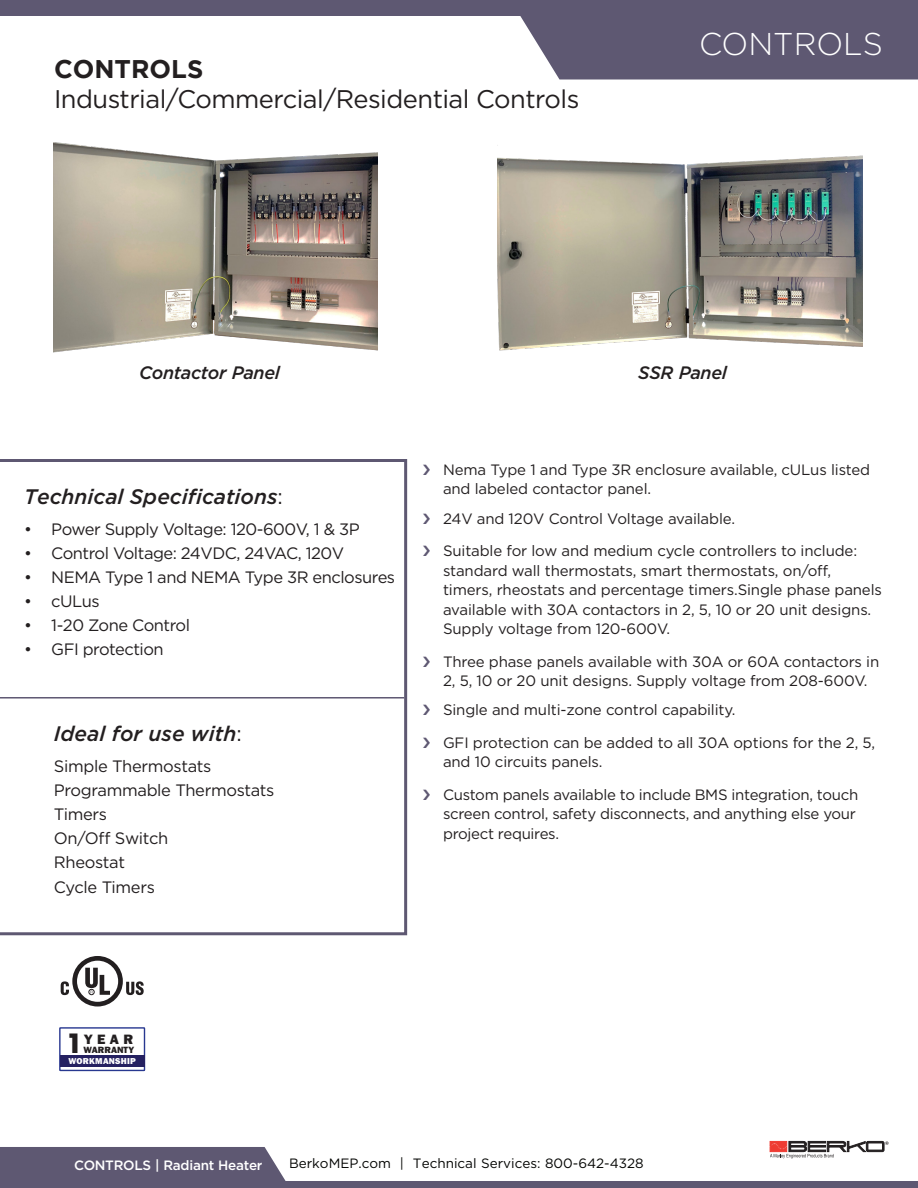
<style>
.page{position:relative;width:918px;height:1188px;background:#fff}
.page>*{position:absolute;margin:0;border:0;box-sizing:border-box;transform-origin:0 0}
.t1{font:300 31.5px "Gotham";color:#fff}
.User-Friendly_Name{font:25.5px "Gotham";letter-spacing:-.02em;color:#231f20}
.Technical_Name{font:700 25.5px "Gotham";color:#231f20}
.Section_Titles{font:500 21px "Gotham Med Ital";color:#231f20}
.Notes{font:500 18px "Gotham Med Ital";letter-spacing:-.02em;color:#231f20}
.Side_Body_Copy{font:16.5px "Gotham";letter-spacing:-.03em;color:#231f20}
.t2{font:15px/19.5px "Gotham";letter-spacing:-.01em;color:#231f20}
.t3{font:800 14.1px "Franklin Gothic";color:#231f20}
.t4{font:13.5px "Gotham";color:#040503}
.t5{font:500 13.5px "Gotham";letter-spacing:-.02em;color:#fff}
.t6{font:800 9.3px "Franklin Gothic";color:#231f20}
.t7{font:800 8.85px "Franklin Gothic";letter-spacing:.025em;color:#fff}
.s1{font-family:"Gotham";font-weight:400}
.s2{font-family:"Futura";font-weight:700;font-size:25.8px}
</style>
<div class="page">
<div style="left:0;top:0;width:918px;height:16px;background:#5e5872"></div>
<div style="left:0;top:1147px;width:286px;height:34px;background:#5e5872"></div>
<div style="left:0;top:1181px;width:918px;height:7px;background:#5e5872"></div>
<div style="left:520px;top:16px;width:398px;height:64px;background:#5e5872"></div>
<svg style="left:770px;top:1141px;width:119px;height:17px"></svg>
<svg style="left:0;top:459px;width:407px;height:476px"></svg>
<hr style="left:0;top:697px;width:404px;height:2px;background:#5e5872">
<img style="left:54px;top:142px;width:324px;height:211px">
<div style="left:59px;top:1027px;width:86px;height:44px;border:1px solid #283890"></div>
<div style="left:60px;top:1056px;width:84px;height:11px;background:#252161"></div>
<svg style="left:61px;top:956px;width:83px;height:51px"></svg>
<img style="left:498px;top:155px;width:364px;height:196px">
<p class="Technical_Name" style="left:54px;top:54px;width:151px">CONTROLS</p>
<p class="User-Friendly_Name" style="left:54px;top:82px;width:527px">Industrial/Commercial/Residential Controls</p>
<h1 class="t1" style="left:699px;top:26px;width:185px">CONTROLS</h1>
<p class="Notes" style="left:139px;top:357px;width:142px">Contactor Panel</p>
<p class="Notes" style="left:638px;top:356px;width:90px">SSR Panel</p>
<p class="Section_Titles" style="left:24px;top:478px;width:260px">Technical Specifications<span class="s1">:</span></p>
<p class="Side_Body_Copy" style="left:24px;top:519px;width:337px">• Power Supply Voltage: 120-600V, 1 &amp; 3P</p>
<p class="Side_Body_Copy" style="left:24px;top:543px;width:321px">• Control Voltage: 24VDC, 24VAC, 120V</p>
<p class="Side_Body_Copy" style="left:24px;top:567px;width:372px">• NEMA Type 1 and NEMA Type 3R enclosures</p>
<p class="Side_Body_Copy" style="left:24px;top:591px;width:77px">• cULus</p>
<p class="Side_Body_Copy" style="left:24px;top:615px;width:167px">• 1-20 Zone Control</p>
<p class="Side_Body_Copy" style="left:24px;top:639px;width:141px">• GFI protection</p>
<p class="Section_Titles" style="left:54px;top:714px;width:189px">Ideal for use with<span class="s1">:</span></p>
<p class="Side_Body_Copy" style="left:54px;top:755px;width:159px">Simple Thermostats</p>
<p class="Side_Body_Copy" style="left:54px;top:779px;width:222px">Programmable Thermostats</p>
<p class="Side_Body_Copy" style="left:54px;top:803px;width:55px">Timers</p>
<p class="Side_Body_Copy" style="left:54px;top:827px;width:116px">On/Off Switch</p>
<p class="Side_Body_Copy" style="left:54px;top:851px;width:73px">Rheostat</p>
<p class="Side_Body_Copy" style="left:54px;top:877px;width:102px">Cycle Timers</p>
<p class="t2" style="left:443px;top:459px;width:429px">Nema Type 1 and Type 3R enclosure available, cULus listed and labeled contactor panel.</p>
<p class="t2" style="left:443px;top:508px;width:294px">24V and 120V Control Voltage available.</p>
<p class="t2" style="left:443px;top:541px;width:440px">Suitable for low and medium cycle controllers to include: standard wall thermostats, smart thermostats, on/off, timers, rheostats and percentage timers.Single phase panels available with 30A contactors in 2, 5, 10 or 20 unit designs.<br>Supply voltage from 120-600V.</p>
<p class="t2" style="left:443px;top:651px;width:438px">Three phase panels available with 30A or 60A contactors in<br>2, 5, 10 or 20 unit designs. Supply voltage from 208-600V.</p>
<p class="t2" style="left:443px;top:700px;width:294px">Single and multi-zone control capability.</p>
<p class="t2" style="left:443px;top:733px;width:434px">GFI protection can be added to all 30A options for the 2, 5, and 10 circuits panels.</p>
<p class="t2" style="left:443px;top:785px;width:417px">Custom panels available to include BMS integration, touch screen control, safety disconnects, and anything else your project requires.</p>
<p class="t3" style="left:66px;top:1030px;width:69px"><span class="s2">1</span>YEAR</p>
<p class="t6" style="left:84px;top:1044px;width:52px">WARRANTY</p>
<p class="t7" style="left:68px;top:1055px;width:69px">WORKMANSHIP</p>
<p class="t5" style="left:74px;top:1156px;width:190px">CONTROLS | Radiant Heater</p>
<p class="t4" style="left:289px;top:1155px;width:356px">BerkoMEP.com | Technical Services: 800-642-4328</p>
</div>
